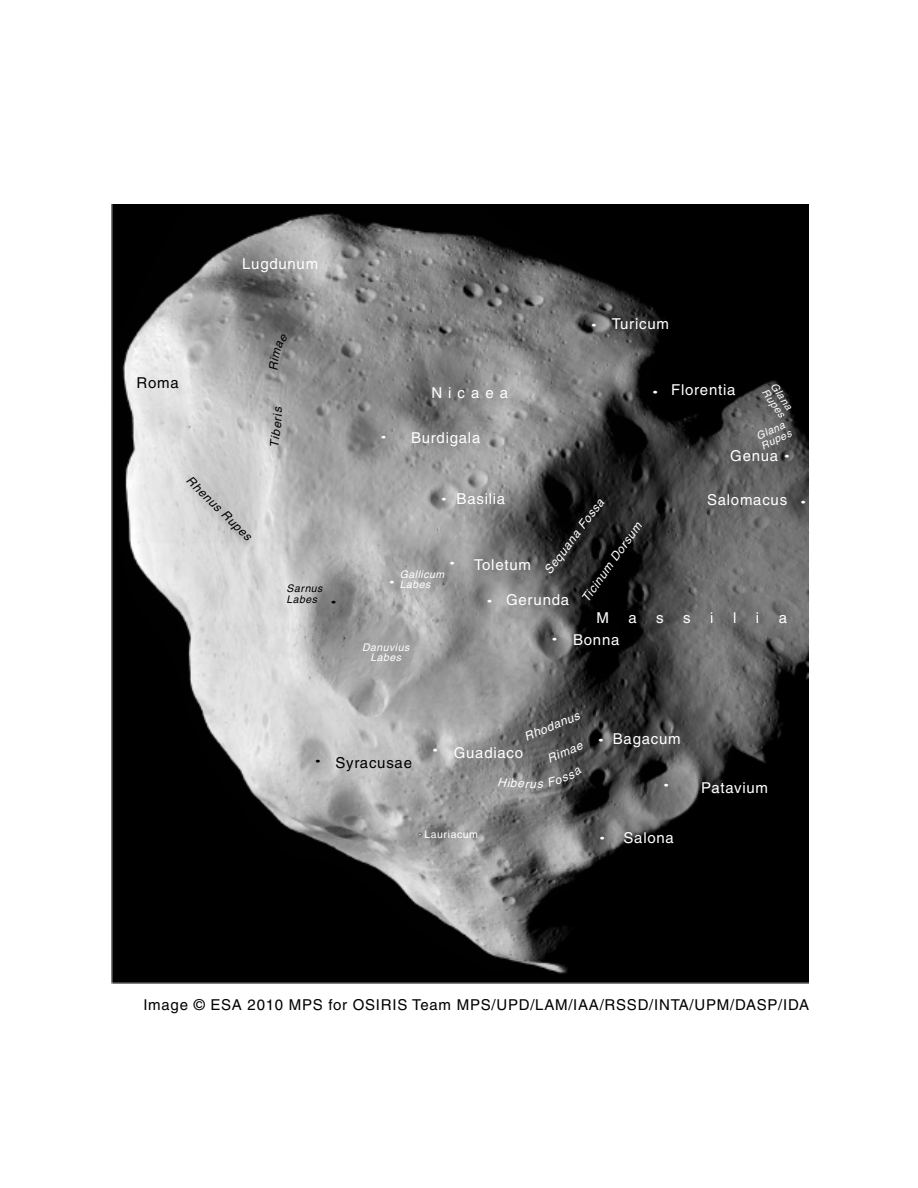
<style>
.page{position:relative;width:918px;height:1188px;background:#fff}
.page>*{position:absolute;margin:0;border:0;box-sizing:border-box;transform-origin:0 0}
.t1{font:36px "Times New Roman";color:#fff}
.t2{font:36px "Times New Roman";color:#000}
.t3{font:15px "Helvetica";letter-spacing:.05em;color:#fff}
.t4{font:15px "Helvetica";letter-spacing:.05em;color:#000}
.t5{font:italic 12px "Helvetica";color:#fff}
.t6{font:italic 12px "Helvetica";color:#000}
.t7{font:italic 10.5px/10.5px "Helvetica";letter-spacing:.05em;color:#fff}
.t8{font:italic 10.5px/10.5px "Helvetica";letter-spacing:.05em;color:#000}
.t9{font:10.5px "Helvetica";letter-spacing:.05em;color:#fff}
</style>
<div class="page">
<img style="left:111px;top:204px;width:697px;height:780px">
<svg style="left:270px;top:416px;width:12px;height:30px"></svg>
<svg style="left:269px;top:333px;width:19px;height:37px"></svg>
<svg style="left:498px;top:767px;width:84px;height:21px;background:#717171"></svg>
<p class="t3" style="left:242px;top:256px;width:77px">Lugdunum</p>
<p class="t4" style="left:136px;top:374px;width:44px">Roma</p>
<p class="t6" style="left:271px;top:417px;width:11px;rotate:-90deg">is</p>
<p class="t6" style="left:193px;top:473px;width:87px;rotate:44deg">Rhenus Rupes</p>
<p class="t8" style="left:287px;top:583px;width:38px">Sarnus<br>Labes</p>
<h1 class="t2" style="left:329px;top:567px;width:10px">.</h1>
<h1 class="t1" style="left:590px;top:290px;width:10px">.</h1>
<p class="t3" style="left:612px;top:315px;width:59px">Turicum</p>
<p class="t3" style="left:431px;top:384px;width:78px">Nicaea</p>
<h1 class="t1" style="left:651px;top:356px;width:10px">.</h1>
<p class="t3" style="left:671px;top:381px;width:66px">Florentia</p>
<p class="t7" style="left:777px;top:381px;width:34px;rotate:55deg">Glana<br>Rupes</p>
<h1 class="t1" style="left:379px;top:401px;width:10px">.</h1>
<p class="t3" style="left:411px;top:429px;width:71px">Burdigala</p>
<h1 class="t1" style="left:440px;top:463px;width:10px">.</h1>
<p class="t3" style="left:457px;top:490px;width:50px">Basilia</p>
<p class="t5" style="left:541px;top:568px;width:92px;rotate:-53deg">Sequana Fossa</p>
<p class="t5" style="left:579px;top:597px;width:97px;rotate:-55deg">Ticinum Dorsum</p>
<h1 class="t1" style="left:448px;top:527px;width:10px">.</h1>
<p class="t3" style="left:474px;top:556px;width:58px">Toletum</p>
<p class="t7" style="left:400px;top:569px;width:46px">Gallicum<br>Labes</p>
<h1 class="t1" style="left:388px;top:547px;width:10px">.</h1>
<h1 class="t1" style="left:485px;top:565px;width:10px">.</h1>
<p class="t3" style="left:506px;top:591px;width:65px">Gerunda</p>
<p class="t7" style="left:755px;top:432px;width:34px;rotate:-25deg">Glana<br>Rupes</p>
<p class="t3" style="left:730px;top:447px;width:49px">Genua</p>
<h1 class="t1" style="left:783px;top:421px;width:10px">.</h1>
<p class="t3" style="left:707px;top:491px;width:82px">Salomacus</p>
<h1 class="t1" style="left:799px;top:466px;width:10px">.</h1>
<p class="t7" style="left:362px;top:642px;width:49px;text-align:center">Danuvius<br>Labes</p>
<p class="t3" style="left:596px;top:609px;width:14px">M</p>
<p class="t3" style="left:628px;top:609px;width:10px">a</p>
<p class="t3" style="left:656px;top:609px;width:9px">s</p>
<p class="t3" style="left:683px;top:609px;width:9px">s</p>
<p class="t3" style="left:710px;top:609px;width:5px">i</p>
<p class="t3" style="left:733px;top:609px;width:5px">l</p>
<p class="t3" style="left:756px;top:609px;width:5px">i</p>
<p class="t3" style="left:779px;top:609px;width:10px">a</p>
<h1 class="t1" style="left:550px;top:603px;width:10px">.</h1>
<p class="t3" style="left:573px;top:631px;width:48px">Bonna</p>
<h1 class="t2" style="left:314px;top:725px;width:10px">.</h1>
<p class="t4" style="left:335px;top:754px;width:78px">Syracusae</p>
<h1 class="t1" style="left:431px;top:715px;width:10px">.</h1>
<p class="t5" style="left:522px;top:731px;width:60px;rotate:-23deg">Rhodanus</p>
<p class="t5" style="left:545px;top:753px;width:39px;rotate:-23deg">Rimae</p>
<p class="t3" style="left:454px;top:744px;width:71px">Guadiaco</p>
<h1 class="t1" style="left:597px;top:705px;width:10px">.</h1>
<p class="t3" style="left:613px;top:730px;width:69px">Bagacum</p>
<h1 class="t1" style="left:662px;top:750px;width:10px">.</h1>
<p class="t3" style="left:701px;top:779px;width:68px">Patavium</p>
<p class="t9" style="left:418px;top:828px;width:61px"><sup>.</sup> Lauriacum</p>
<h1 class="t1" style="left:598px;top:803px;width:10px">.</h1>
<p class="t3" style="left:624px;top:829px;width:52px">Salona</p>
<p class="t4" style="left:143px;top:996px;width:667px">Image © ESA 2010 MPS for OSIRIS Team MPS/UPD/LAM/IAA/RSSD/INTA/UPM/DASP/IDA</p>
</div>
